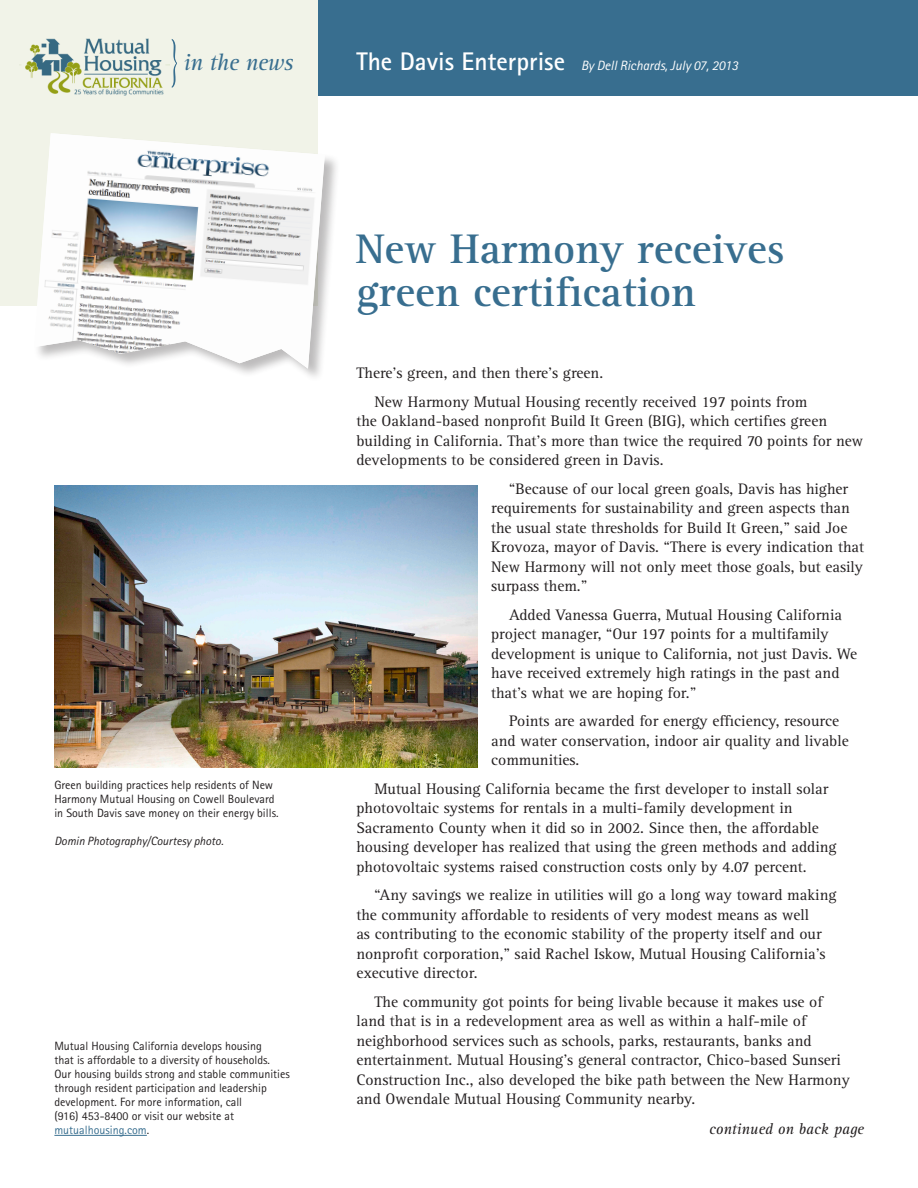
<style>
.page{position:relative;width:918px;height:1188px;background:#fff}
.page>*{position:absolute;margin:0;border:0;box-sizing:border-box;transform-origin:0 0}
.t1{font:700 42.75px/43.5px "Rotis Serif";color:#386e8f}
.t2{font:italic 23.85px "Rotis Serif";letter-spacing:-.02em;color:#386e8f}
.t3{font:15.75px/19.5px "Rotis Serif";color:#231f20}
.t4{font:italic 15.75px "Rotis Serif";color:#231f20}
.t5{font:italic 13.5px "Rotis Sans Serif";color:#fff}
.t6{font:12px/14.1px "Rotis Sans Serif";color:#231f20}
.t7{font:italic 12px "Rotis Sans Serif";color:#231f20}
.s1{color:#386e8f}
.s2{font-weight:700;font-style:normal;font-size:25.5px}
</style>
<div class="page">
<div style="left:314px;top:0;width:604px;height:95px;background:#386e8f"></div>
<div style="left:0;top:0;width:318px;height:306px;background:#f1f3e8"></div>
<div style="left:34px;top:133px;width:306px;height:250px;background:#231f20;opacity:.3"></div>
<img style="left:34px;top:133px;width:291px;height:236px">
<img style="left:20px;top:38px;width:149px;height:58px">
<hr style="left:54px;top:1135px;width:93px;height:1px;background:#386e8f">
<svg style="left:172px;top:39px;width:5px;height:49px"></svg>
<img style="left:54px;top:485px;width:424px;height:283px">
<p class="t2" style="left:184px;top:49px;width:111px">in the news</p>
<p class="t6" style="left:54px;top:778px;width:226px">Green building practices help residents of New<br>Harmony Mutual Housing on Cowell Boulevard in South Davis save money on their energy bills.</p>
<p class="t7" style="left:54px;top:834px;width:171px">Domin Photography/Courtesy photo.</p>
<p class="t6" style="left:54px;top:1038px;width:237px">Mutual Housing California develops housing<br>that is affordable to a diversity of households.<br>Our housing builds strong and stable communities through resident participation and leadership development. For more information, call<br>(916) 453-8400 or visit our website at <span class="s1">mutualhousing.com</span>.</p>
<p class="t5" style="left:356px;top:57px;width:383px"><span class="s2">The Davis Enterprise</span> By Dell Richards, July 07, 2013</p>
<p class="t1" style="left:356px;top:227px;width:430px">New Harmony receives green certification</p>
<p class="t3" style="left:356px;top:364px;width:248px">There’s green, and then there’s green.</p>
<p class="t3" style="left:356px;top:392px;width:508px;text-indent:18px">New Harmony Mutual Housing recently received 197 points from<br>the Oakland-based nonprofit Build It Green (BIG), which certifies green building in California. That’s more than twice the required 70 points for new developments to be considered green in Davis.</p>
<p class="t3" style="left:491px;top:479px;width:374px;text-indent:18px">“Because of our local green goals, Davis has higher requirements for sustainability and green aspects than the usual state thresholds for Build It Green,” said Joe Krovoza, mayor of Davis. “There is every indication that New Harmony will not only meet those goals, but easily surpass them.”</p>
<p class="t3" style="left:491px;top:605px;width:368px;text-indent:18px">Added Vanessa Guerra, Mutual Housing California project manager, “Our 197 points for a multifamily development is unique to California, not just Davis. We have received extremely high ratings in the past and that’s what we are hoping for.”</p>
<p class="t3" style="left:491px;top:712px;width:359px;text-indent:18px">Points are awarded for energy efficiency, resource and water conservation, indoor air quality and livable communities.</p>
<p class="t3" style="left:356px;top:779px;width:482px;text-indent:18px">Mutual Housing California became the first developer to install solar photovoltaic systems for rentals in a multi-family development in Sacramento County when it did so in 2002. Since then, the affordable housing developer has realized that using the green methods and adding photovoltaic systems raised construction costs only by 4.07 percent.</p>
<p class="t3" style="left:356px;top:886px;width:482px;text-indent:18px">“Any savings we realize in utilities will go a long way toward making the community affordable to residents of very modest means as well<br>as contributing to the economic stability of the property itself and our nonprofit corporation,” said Rachel Iskow, Mutual Housing California’s executive director.</p>
<p class="t3" style="left:356px;top:992px;width:495px;text-indent:18px">The community got points for being livable because it makes use of land that is in a redevelopment area as well as within a half-mile of neighborhood services such as schools, parks, restaurants, banks and entertainment. Mutual Housing’s general contractor, Chico-based Sunseri Construction Inc., also developed the bike path between the New Harmony and Owendale Mutual Housing Community nearby.</p>
<p class="t4" style="left:709px;top:1120px;width:156px">continued on back page</p>
</div>
